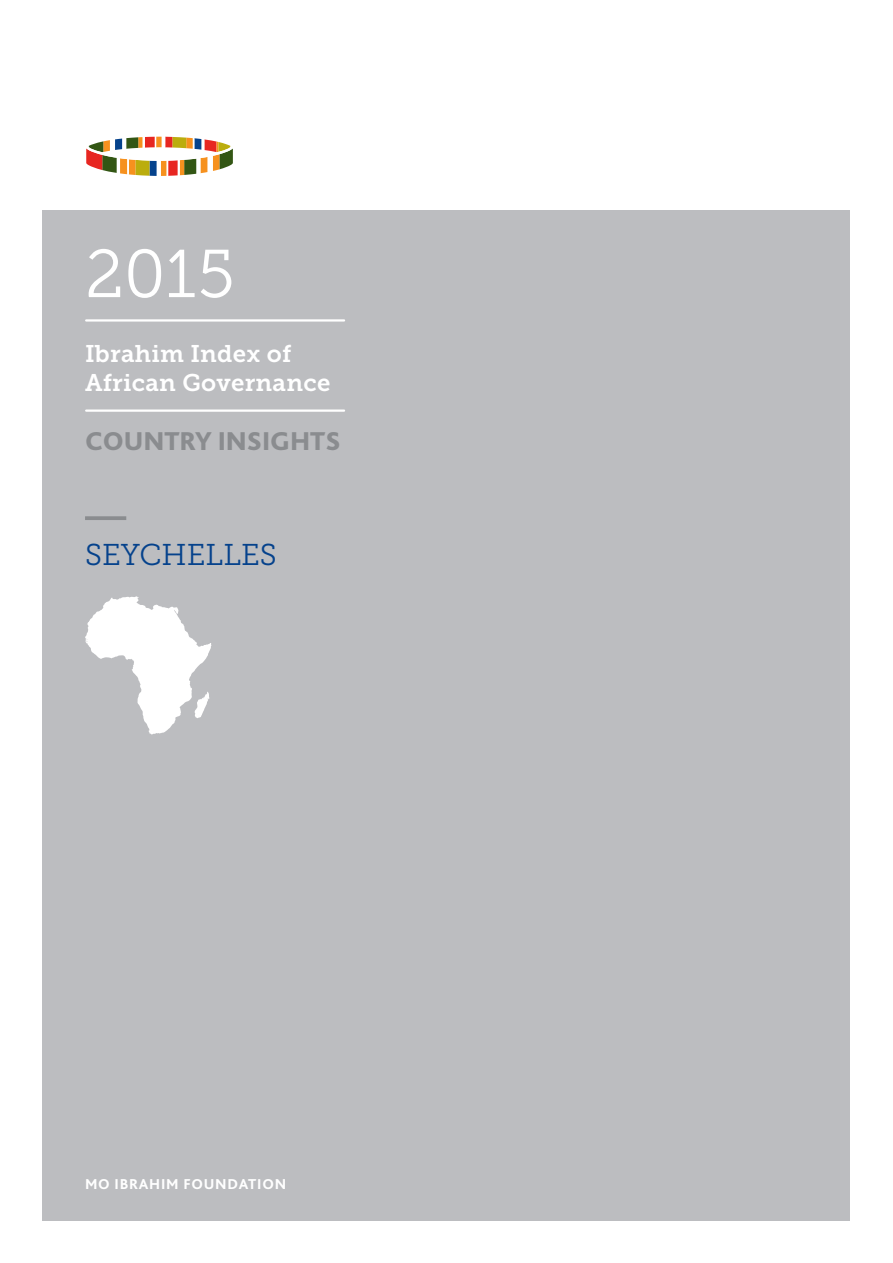
<style>
.page{position:relative;width:893px;height:1263px;background:#fff}
.page>*{position:absolute;margin:0;border:0;box-sizing:border-box;transform-origin:0 0}
.t1{font:67.5px "Museo Slab 300";color:#fff}
.t2{font:30px "Museo Slab 300";color:#05428c}
.t3{font:800 27px "Bliss 2";color:#8a8c8f}
.t4{font:24px/28.8px "Museo Slab 700";letter-spacing:.01em;color:#fff}
.t5{font:800 15px "Bliss 2";letter-spacing:.05em;color:#fff}
</style>
<div class="page">
<div style="left:43px;top:210px;width:807px;height:1010px;background:#bcbdc0"></div>
<hr style="left:86px;top:319px;width:258px;height:3px;background:#fff">
<hr style="left:86px;top:409px;width:258px;height:3px;background:#fff">
<svg style="left:85px;top:516px;width:41px;height:4px"></svg>
<svg style="left:85px;top:596px;width:127px;height:139px"></svg>
<svg style="left:86px;top:136px;width:147px;height:40px"></svg>
<h1 class="t1" style="left:85px;top:237px;width:151px">2015</h1>
<p class="t4" style="left:85px;top:339px;width:247px">Ibrahim Index of<br>African Governance</p>
<p class="t3" style="left:85px;top:424px;width:257px">COUNTRY INSIGHTS</p>
<p class="t2" style="left:85px;top:538px;width:193px">SEYCHELLES</p>
<p class="t5" style="left:85px;top:1174px;width:203px">MO IBRAHIM FOUNDATION</p>
</div>
